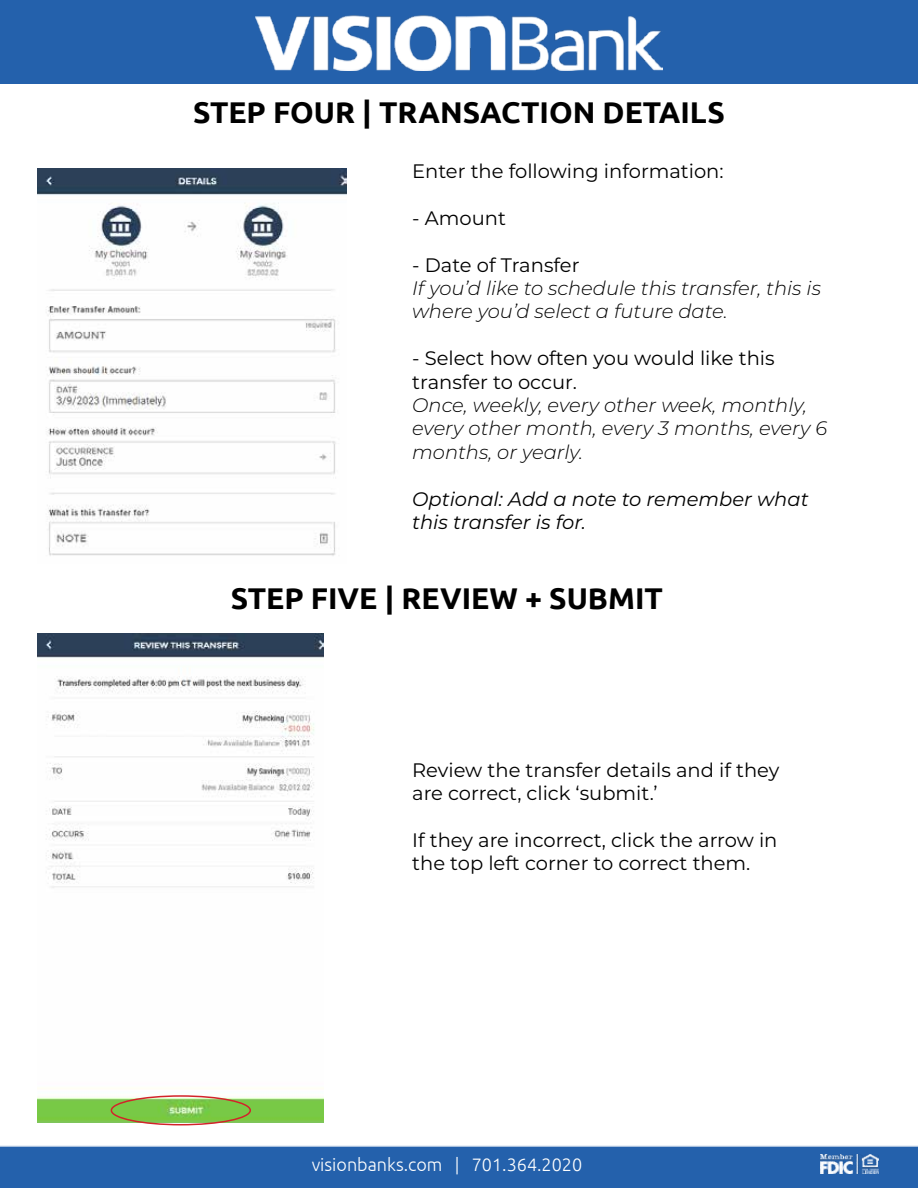
<style>
.page{position:relative;width:918px;height:1188px;background:#fff}
.page>*{position:absolute;margin:0;border:0;box-sizing:border-box;transform-origin:0 0}
.t1{font:700 30px "Ubuntu";color:#000}
.t2{font:19.5px/23.4px "Montserrat";color:#000}
.t3{font:italic 300 19.5px/23.4px "Montserrat";color:#000}
.t4{font:italic 19.5px/23.4px "Montserrat";color:#000}
.t5{font:300 18px "Ubuntu";color:#fff}
</style>
<div class="page">
<div style="left:0;top:0;width:918px;height:83px;background:#2461ac"></div>
<img style="left:256px;top:15px;width:406px;height:56px">
<div style="left:0;top:1145px;width:918px;height:43px;background:#2461ac"></div>
<img style="left:821px;top:1154px;width:58px;height:19px">
<img style="left:38px;top:168px;width:309px;height:388px">
<img style="left:38px;top:634px;width:286px;height:488px">
<div style="left:111px;top:1095px;width:140px;height:30px;border:2px solid #d2232a;border-radius:50%"></div>
<h1 class="t1" style="left:193px;top:95px;width:533px">STEP FOUR | TRANSACTION DETAILS</h1>
<p class="t2" style="left:412px;top:159px;width:313px">Enter the following information:</p>
<p class="t2" style="left:412px;top:206px;width:95px">- Amount</p>
<p class="t2" style="left:412px;top:252px;width:169px">- Date of Transfer</p>
<p class="t3" style="left:412px;top:276px;width:410px">If you’d like to schedule this transfer, this is where you’d select a future date.</p>
<p class="t2" style="left:412px;top:346px;width:364px">- Select how often you would like this transfer to occur.</p>
<p class="t3" style="left:412px;top:393px;width:417px">Once, weekly, every other week, monthly, every other month, every 3 months, every 6 months, or yearly.</p>
<p class="t4" style="left:412px;top:486px;width:398px">Optional: Add a note to remember what this transfer is for.</p>
<h1 class="t1" style="left:231px;top:580px;width:433px">STEP FIVE | REVIEW + SUBMIT</h1>
<p class="t2" style="left:412px;top:757px;width:369px">Review the transfer details and if they are correct, click ‘submit.’</p>
<p class="t2" style="left:412px;top:828px;width:367px">If they are incorrect, click the arrow in the top left corner to correct them.</p>
<p class="t5" style="left:312px;top:1154px;width:272px">visionbanks.com | 701.364.2020</p>
</div>
